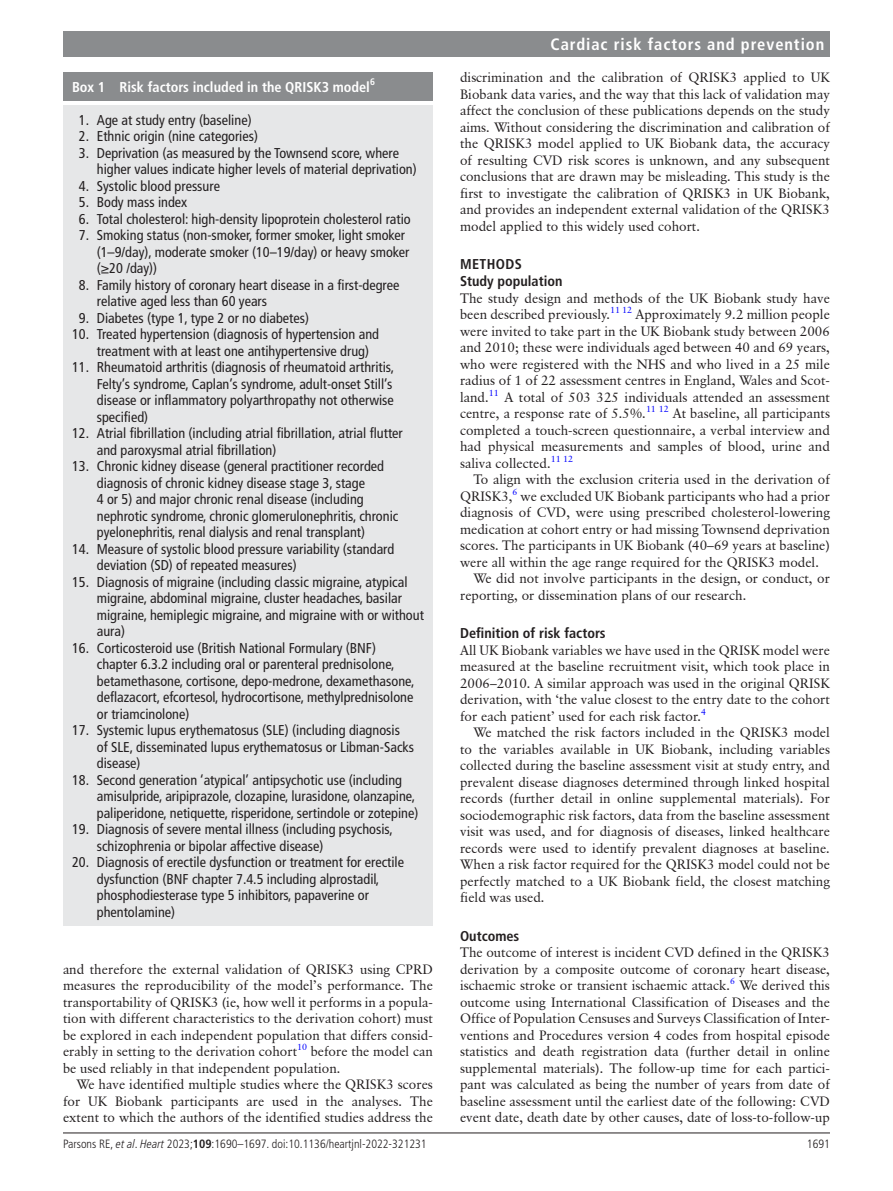
<style>
.page{position:relative;width:893px;height:1191px;background:#fff}
.page>*{position:absolute;margin:0;border:0;box-sizing:border-box;transform-origin:0 0}
.t1{font:700 condensed 16.5px "Frutiger LT Pro";letter-spacing:.055em;color:#fff}
.t2{font:condensed 14.25px/16.5px "Frutiger LT Pro";color:#231f20}
.t3{font:700 condensed 14.25px/17.2px "Frutiger LT Pro";color:#231f20}
.t4{font:700 condensed 14.25px "Frutiger LT Pro";color:#fff}
.t5{font:13.5px/16.5px "Classical Garamond BT";color:#231f20;text-align:justify}
.t6{font:300 condensed 12px "Frutiger LT Pro";color:#231f20}
.s1{font-style:italic}
.s2{font-weight:700}
</style>
<div class="page">
<hr style="left:63px;top:1132px;width:767px;height:1px;background:#231f20">
<div style="left:63px;top:31px;width:767px;height:25px;background:#8a8c8e"></div>
<div style="left:63px;top:72px;width:370px;height:29px;background:#8a8c8e"></div>
<div style="left:63px;top:105px;width:370px;height:820px;background:#e6e7e8"></div>
<p class="t4" style="left:72px;top:78px;width:304px">Box 1 Risk factors included in the QRISK3 model<sup>6</sup></p>
<p class="t2" style="left:79px;top:111px;width:174px">1. Age at study entry (baseline)</p>
<p class="t2" style="left:79px;top:128px;width:181px">2. Ethnic origin (nine categories)</p>
<p class="t2" style="left:97px;top:144px;width:321px;text-indent:-18px">3. Deprivation (as measured by the Townsend score, where higher values indicate higher levels of material deprivation)</p>
<p class="t2" style="left:79px;top:177px;width:143px">4. Systolic blood pressure</p>
<p class="t2" style="left:79px;top:194px;width:110px">5. Body mass index</p>
<p class="t2" style="left:79px;top:210px;width:333px">6. Total cholesterol: high-density lipoprotein cholesterol ratio</p>
<p class="t2" style="left:97px;top:227px;width:314px;text-indent:-18px">7. Smoking status (non-smoker, former smoker, light smoker (1–9/day), moderate smoker (10–19/day) or heavy smoker (≥20 /day))</p>
<p class="t2" style="left:97px;top:276px;width:304px;text-indent:-18px">8. Family history of coronary heart disease in a first-degree relative aged less than 60 years</p>
<p class="t2" style="left:79px;top:309px;width:232px">9. Diabetes (type 1, type 2 or no diabetes)</p>
<p class="t2" style="left:97px;top:326px;width:284px;text-indent:-25px">10. Treated hypertension (diagnosis of hypertension and treatment with at least one antihypertensive drug)</p>
<p class="t2" style="left:97px;top:359px;width:299px;text-align:justify;text-indent:-25px">11. Rheumatoid arthritis (diagnosis of rheumatoid arthritis, Felty’s syndrome, Caplan’s syndrome, adult-onset Still’s disease or inflammatory polyarthropathy not otherwise specified)</p>
<p class="t2" style="left:97px;top:425px;width:307px;text-indent:-25px">12. Atrial fibrillation (including atrial fibrillation, atrial flutter and paroxysmal atrial fibrillation)</p>
<p class="t2" style="left:97px;top:458px;width:303px;text-indent:-25px">13. Chronic kidney disease (general practitioner recorded diagnosis of chronic kidney disease stage 3, stage<br>4 or 5) and major chronic renal disease (including nephrotic syndrome, chronic glomerulonephritis, chronic pyelonephritis, renal dialysis and renal transplant)</p>
<p class="t2" style="left:97px;top:540px;width:299px;text-indent:-25px">14. Measure of systolic blood pressure variability (standard deviation (SD) of repeated measures)</p>
<p class="t2" style="left:97px;top:573px;width:329px;text-indent:-25px">15. Diagnosis of migraine (including classic migraine, atypical migraine, abdominal migraine, cluster headaches, basilar migraine, hemiplegic migraine, and migraine with or without aura)</p>
<p class="t2" style="left:97px;top:639px;width:319px;text-indent:-25px">16. Corticosteroid use (British National Formulary (BNF) chapter 6.3.2 including oral or parenteral prednisolone, betamethasone, cortisone, depo-medrone, dexamethasone, deflazacort, efcortesol, hydrocortisone, methylprednisolone or triamcinolone)</p>
<p class="t2" style="left:97px;top:722px;width:319px;text-indent:-25px">17. Systemic lupus erythematosus (SLE) (including diagnosis of SLE, disseminated lupus erythematosus or Libman-Sacks disease)</p>
<p class="t2" style="left:97px;top:771px;width:323px;text-indent:-25px">18. Second generation ‘atypical’ antipsychotic use (including amisulpride, aripiprazole, clozapine, lurasidone, olanzapine, paliperidone, netiquette, risperidone, sertindole or zotepine)</p>
<p class="t2" style="left:97px;top:821px;width:297px;text-indent:-25px">19. Diagnosis of severe mental illness (including psychosis, schizophrenia or bipolar affective disease)</p>
<p class="t2" style="left:97px;top:854px;width:309px;text-indent:-25px">20. Diagnosis of erectile dysfunction or treatment for erectile dysfunction (BNF chapter 7.4.5 including alprostadil, phosphodiesterase type 5 inhibitors, papaverine or phentolamine)</p>
<p class="t5" style="left:63px;top:960px;width:371px">and therefore the external validation of QRISK3 using CPRD measures the reproducibility of the model’s performance. The transportability of QRISK3 (ie, how well it performs in a popula&shy;tion with different characteristics to the derivation cohort) must be explored in each independent population that differs consid&shy;erably in setting to the derivation cohort<sup>10</sup> before the model can be used reliably in that independent population.</p>
<p class="t5" style="left:63px;top:1076px;width:371px;text-indent:14px">We have identified multiple studies where the QRISK3 scores for UK Biobank participants are used in the analyses. The extent to which the authors of the identified studies address the</p>
<p class="t1" style="left:551px;top:34px;width:275px">Cardiac risk factors and prevention</p>
<p class="t5" style="left:460px;top:69px;width:371px">discrimination and the calibration of QRISK3 applied to UK Biobank data varies, and the way that this lack of validation may affect the conclusion of these publications depends on the study aims. Without considering the discrimination and calibration of the QRISK3 model applied to UK Biobank data, the accuracy of resulting CVD risk scores is unknown, and any subsequent conclusions that are drawn may be misleading. This study is the first to investigate the calibration of QRISK3 in UK Biobank, and provides an independent external validation of the QRISK3 model applied to this widely used cohort.</p>
<p class="t3" style="left:460px;top:255px;width:104px">METHODS<br>Study population</p>
<p class="t5" style="left:460px;top:290px;width:371px">The study design and methods of the UK Biobank study have been described previously.<sup>11</sup> <sup>12</sup> Approximately 9.2 million people were invited to take part in the UK Biobank study between 2006 and 2010; these were individuals aged between 40 and 69 years, who were registered with the NHS and who lived in a 25 mile radius of 1 of 22 assessment centres in England, Wales and Scot&shy;land.<sup>11</sup> A total of 503 325 individuals attended an assessment centre, a response rate of 5.5%.<sup>11</sup> <sup>12</sup> At baseline, all participants completed a touch-screen questionnaire, a verbal interview and had physical measurements and samples of blood, urine and saliva collected.<sup>11</sup> <sup>12</sup></p>
<p class="t5" style="left:474px;top:471px;width:358px">To align with the exclusion criteria used in the derivation of</p>
<p class="t5" style="left:460px;top:488px;width:371px">QRISK3,<sup>6</sup> we excluded UK Biobank participants who had a prior</p>
<p class="t5" style="left:460px;top:504px;width:371px">diagnosis of CVD, were using prescribed cholesterol-lowering</p>
<p class="t5" style="left:460px;top:521px;width:371px">medication at cohort entry or had missing Townsend deprivation</p>
<p class="t5" style="left:460px;top:537px;width:371px">scores. The participants in UK Biobank (40–69 years at baseline)</p>
<p class="t5" style="left:460px;top:554px;width:361px">were all within the age range required for the QRISK3 model.</p>
<p class="t5" style="left:474px;top:570px;width:358px">We did not involve participants in the design, or conduct, or</p>
<p class="t5" style="left:460px;top:587px;width:288px">reporting, or dissemination plans of our research.</p>
<p class="t3" style="left:460px;top:624px;width:147px">Definition of risk factors</p>
<p class="t5" style="left:460px;top:641px;width:371px">All UK Biobank variables we have used in the QRISK model were measured at the baseline recruitment visit, which took place in 2006–2010. A similar approach was used in the original QRISK derivation, with ‘the value closest to the entry date to the cohort for each patient’ used for each risk factor.<sup>4</sup></p>
<p class="t5" style="left:460px;top:724px;width:371px;text-indent:14px">We matched the risk factors included in the QRISK3 model to the variables available in UK Biobank, including variables collected during the baseline assessment visit at study entry, and prevalent disease diagnoses determined through linked hospital records (further detail in online supplemental materials). For sociodemographic risk factors, data from the baseline assessment visit was used, and for diagnosis of diseases, linked healthcare records were used to identify prevalent diagnoses at baseline.<br>When a risk factor required for the QRISK3 model could not be perfectly matched to a UK Biobank field, the closest matching field was used.</p>
<p class="t3" style="left:460px;top:927px;width:61px">Outcomes</p>
<p class="t5" style="left:460px;top:944px;width:371px">The outcome of interest is incident CVD defined in the QRISK3 derivation by a composite outcome of coronary heart disease, ischaemic stroke or transient ischaemic attack.<sup>6</sup> We derived this outcome using International Classification of Diseases and the Office of Population Censuses and Surveys Classification of Inter&shy;ventions and Procedures version 4 codes from hospital episode statistics and death registration data (further detail in online supplemental materials). The follow-up time for each partici&shy;pant was calculated as being the number of years from date of baseline assessment until the earliest date of the following: CVD event date, death date by other causes, date of loss-to-follow-up</p>
<p class="t6" style="left:63px;top:1136px;width:365px">Parsons RE, <span class="s1">et al</span>. <span class="s1">Heart</span> 2023;<span class="s2">109</span>:1690–1697. doi:10.1136/heartjnl-2022-321231</p>
<p class="t6" style="left:807px;top:1136px;width:25px">1691</p>
</div>
